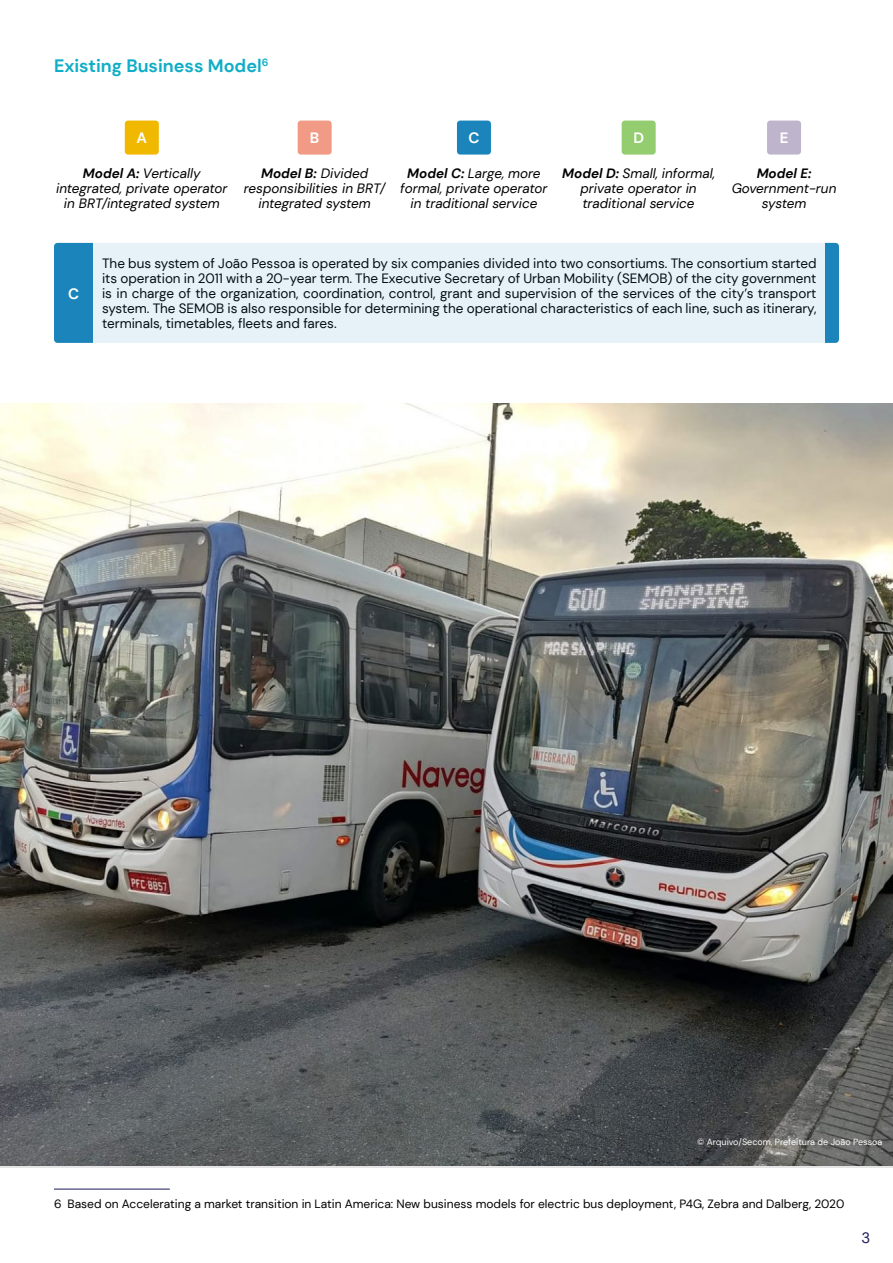
<style>
.page{position:relative;width:893px;height:1263px;background:#fff}
.page>*{position:absolute;margin:0;border:0;box-sizing:border-box;transform-origin:0 0}
.t1{font:700 18px "DM Sans";color:#0faec6}
.t2{font:700 15px "DM Sans";color:#fff}
.t3{font:15px "DM Sans";color:#1d1b5c}
.t4{font:13.5px/15px "DM Sans";color:#000;text-align:justify}
.t5{font:italic 13.5px/15px "DM Sans";color:#000;text-align:center}
.t6{font:italic 700 13.5px "DM Sans";color:#000}
.t7{font:12px "DM Sans";color:#000}
.t8{font:9px "DM Sans";color:#fff}
.s1{font-weight:700}
</style>
<div class="page">
<div style="left:54px;top:243px;width:785px;height:100px;background:#1b85bb;border-radius:3px"></div>
<div style="left:94px;top:241px;width:731px;height:103px;background:#e7f2f8"></div>
<div style="left:125px;top:121px;width:34px;height:34px;background:#f1b800;border-radius:3px"></div>
<div style="left:298px;top:121px;width:34px;height:34px;background:#f19a86;border-radius:3px"></div>
<div style="left:457px;top:121px;width:34px;height:34px;background:#1b85bb;border-radius:3px"></div>
<div style="left:622px;top:121px;width:34px;height:34px;background:#93cd70;border-radius:3px"></div>
<div style="left:767px;top:121px;width:34px;height:34px;background:#beb4cc;border-radius:3px"></div>
<img style="left:0;top:404px;width:893px;height:762px">
<hr style="left:54px;top:1189px;width:116px;height:1px;background:#1d1b5c">
<h1 class="t1" style="left:54px;top:54px;width:216px">Existing Business Model<sup>6</sup></h1>
<p class="t2" style="left:137px;top:128px;width:12px">A</p>
<p class="t2" style="left:310px;top:128px;width:11px">B</p>
<p class="t2" style="left:468px;top:128px;width:13px">C</p>
<p class="t2" style="left:633px;top:128px;width:12px">D</p>
<p class="t2" style="left:780px;top:128px;width:10px">E</p>
<p class="t5" style="left:56px;top:165px;width:173px"><span class="s1">Model A:</span> Vertically integrated, private operator in BRT/integrated system</p>
<p class="t5" style="left:244px;top:165px;width:143px"><span class="s1">Model B:</span> Divided responsibilities in BRT/ integrated system</p>
<p class="t5" style="left:400px;top:165px;width:149px"><span class="s1">Model C:</span> Large, more formal, private operator in traditional service</p>
<p class="t5" style="left:562px;top:165px;width:154px"><span class="s1">Model D:</span> Small, informal, private operator in traditional service</p>
<p class="t6" style="left:757px;top:164px;width:56px">Model E:</p>
<p class="t5" style="left:732px;top:180px;width:106px">Government-run system</p>
<p class="t2" style="left:68px;top:284px;width:13px">C</p>
<p class="t4" style="left:102px;top:255px;width:716px">The bus system of João Pessoa is operated by six companies divided into two consortiums. The consortium started its operation in 2011 with a 20-year term. The Executive Secretary of Urban Mobility (SEMOB) of the city government is in charge of the organization, coordination, control, grant and supervision of the services of the city’s transport system. The SEMOB is also responsible for determining the operational characteristics of each line, such as itinerary, terminals, timetables, fleets and fares.</p>
<p class="t8" style="left:697px;top:1136px;width:187px">© Arquivo/Secom, Prefeitura de João Pessoa</p>
<p class="t7" style="left:54px;top:1197px;width:792px">6 Based on Accelerating a market transition in Latin America: New business models for electric bus deployment, P4G, Zebra and Dalberg, 2020</p>
<p class="t3" style="left:862px;top:1229px;width:10px">3</p>
</div>
